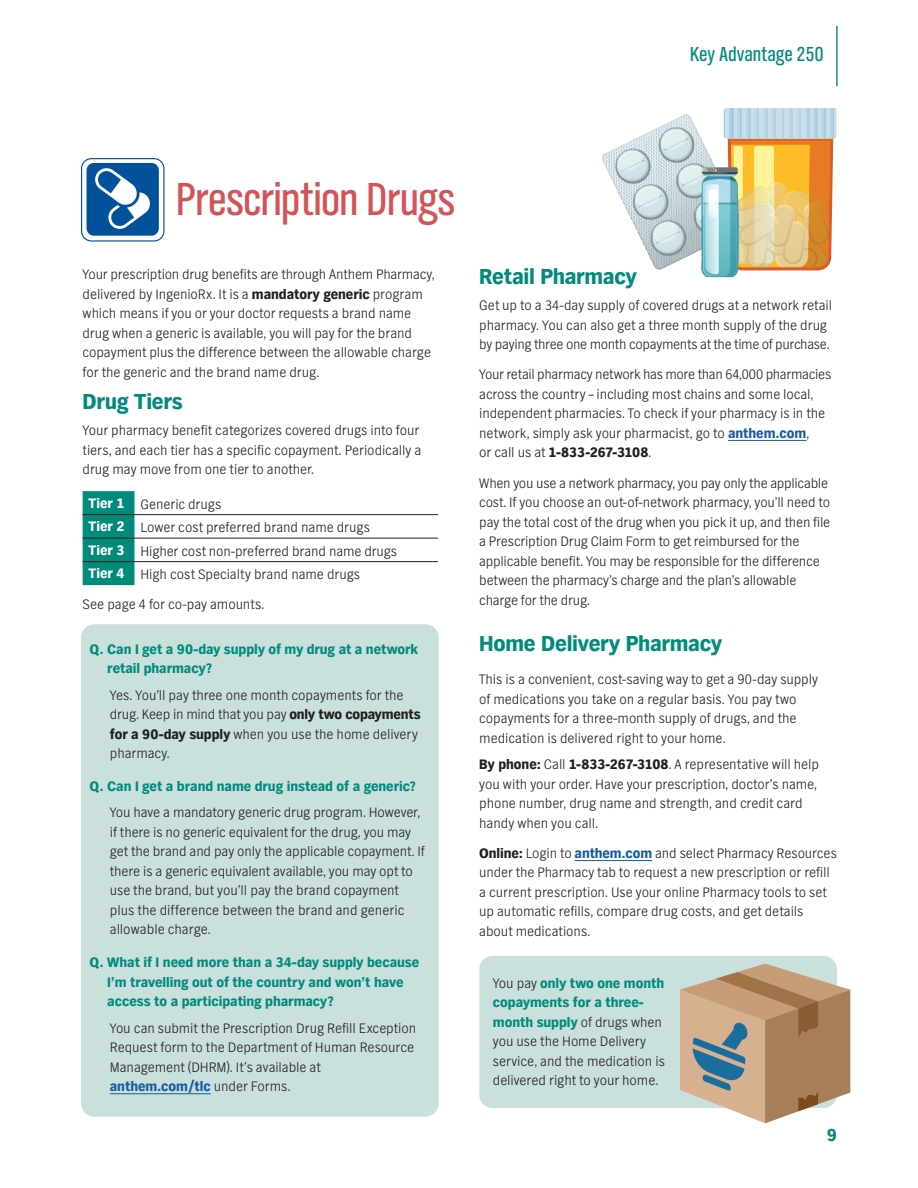
<style>
.page{position:relative;width:918px;height:1188px;background:#fff}
.page>*{position:absolute;margin:0;border:0;box-sizing:border-box;transform-origin:0 0}
.t1{font:48px "TV Nord Cond EF";letter-spacing:-.015em;color:#d15459}
.t2{font:900 22.5px "TV Nord EF";letter-spacing:-.015em;color:#008b7b}
.t3{font:21px "TV Nord Cond EF";letter-spacing:-.005em;color:#008b7b}
.t4{font:900 18px "TV Nord EF";color:#008b7b}
.t5{font:300 14.25px/19.5px "TV Nord EF";letter-spacing:-.005em;color:#231f20}
.t6{font:900 14.25px/19.5px "TV Nord EF";letter-spacing:-.005em;color:#008b7b}
.s1{font-weight:900}
.s2{font-weight:900;color:#fff}
.s3{font-weight:900;color:#175d9e}
.s4{font-weight:900;color:#008b7b}
</style>
<div class="page">
<hr style="left:836px;top:26px;width:2px;height:60px;background:#008b7b">
<div style="left:81px;top:624px;width:358px;height:493px;background:#c9e0dd;border-radius:14px"></div>
<svg style="left:602px;top:108px;width:234px;height:162px"></svg>
<img style="left:675px;top:171px;width:154px;height:106px">
<img style="left:658px;top:118px;width:36px;height:47px">
<div style="left:83px;top:491px;width:51px;height:94px;background:#008b7b"></div>
<hr style="left:83px;top:514px;width:51px;height:1px;background:#231f20">
<hr style="left:134px;top:514px;width:304px;height:1px;background:#231f20">
<hr style="left:83px;top:538px;width:51px;height:1px;background:#231f20">
<hr style="left:134px;top:538px;width:304px;height:1px;background:#231f20">
<hr style="left:83px;top:561px;width:51px;height:1px;background:#231f20">
<hr style="left:134px;top:561px;width:304px;height:1px;background:#231f20">
<svg style="left:81px;top:159px;width:84px;height:83px"></svg>
<hr style="left:728px;top:440px;width:79px;height:1px;background:#175d9e">
<hr style="left:575px;top:860px;width:77px;height:1px;background:#175d9e">
<div style="left:479px;top:956px;width:358px;height:152px;background:#c9e0dd;border-radius:14px"></div>
<svg style="left:680px;top:964px;width:170px;height:159px"></svg>
<hr style="left:110px;top:1094px;width:101px;height:1px;background:#175d9e">
<h3 class="t3" style="left:690px;top:43px;width:136px">Key Advantage 250</h3>
<h1 class="t1" style="left:176px;top:174px;width:281px">Prescription Drugs</h1>
<p class="t5" style="left:83px;top:265px;width:354px">Your prescription drug benefits are through Anthem Pharmacy, delivered by IngenioRx. It is a <span class="s1">mandatory generic</span> program which means if you or your doctor requests a brand name drug when a generic is available, you will pay for the brand copayment plus the difference between the allowable charge for the generic and the brand name drug.</p>
<h2 class="t2" style="left:83px;top:389px;width:102px">Drug Tiers</h2>
<p class="t5" style="left:83px;top:421px;width:340px">Your pharmacy benefit categorizes covered drugs into four tiers, and each tier has a specific copayment. Periodically a drug may move from one tier to another.</p>
<p class="t5" style="left:89px;top:492px;width:310px;line-height:23.5px"><span class="s2">Tier 1</span> Generic drugs<br><span class="s2">Tier 2</span> Lower cost preferred brand name drugs <span class="s2">Tier 3</span> Higher cost non-preferred brand name drugs <span class="s2">Tier 4</span> High cost Specialty brand name drugs</p>
<p class="t5" style="left:83px;top:595px;width:181px">See page 4 for co-pay amounts.</p>
<p class="t6" style="left:107px;top:640px;width:313px;text-indent:-18px">Q. Can I get a 90-day supply of my drug at a network retail pharmacy?</p>
<p class="t5" style="left:110px;top:685px;width:312px">Yes. You’ll pay three one month copayments for the drug. Keep in mind that you pay <span class="s1">only two copayments for a 90-day supply</span> when you use the home delivery pharmacy.</p>
<p class="t6" style="left:90px;top:777px;width:328px">Q. Can I get a brand name drug instead of a generic?</p>
<p class="t5" style="left:110px;top:803px;width:316px">You have a mandatory generic drug program. However, if there is no generic equivalent for the drug, you may get the brand and pay only the applicable copayment. If there is a generic equivalent available, you may opt to use the brand, but you’ll pay the brand copayment plus the difference between the brand and generic allowable charge.</p>
<p class="t6" style="left:107px;top:953px;width:314px;text-indent:-18px">Q. What if I need more than a 34-day supply because<br>I’m travelling out of the country and won’t have access to a participating pharmacy?</p>
<p class="t5" style="left:110px;top:1018px;width:308px">You can submit the Prescription Drug Refill Exception Request form to the Department of Human Resource Management (DHRM). It’s available at <span class="s3">anthem.com/tlc</span> under Forms.</p>
<h2 class="t2" style="left:479px;top:264px;width:159px">Retail Pharmacy</h2>
<p class="t5" style="left:479px;top:295px;width:354px">Get up to a 34-day supply of covered drugs at a network retail pharmacy. You can also get a three month supply of the drug by paying three one month copayments at the time of purchase.</p>
<p class="t5" style="left:479px;top:365px;width:353px">Your retail pharmacy network has more than 64,000 pharmacies across the country – including most chains and some local, independent pharmacies. To check if your pharmacy is in the network, simply ask your pharmacist, go to <span class="s3">anthem.com</span>,<br>or call us at <span class="s1">1-833-267-3108</span>.</p>
<p class="t5" style="left:479px;top:473px;width:353px">When you use a network pharmacy, you pay only the applicable cost. If you choose an out-of-network pharmacy, you’ll need to pay the total cost of the drug when you pick it up, and then file a Prescription Drug Claim Form to get reimbursed for the applicable benefit. You may be responsible for the difference between the pharmacy’s charge and the plan’s allowable charge for the drug.</p>
<h2 class="t2" style="left:479px;top:632px;width:244px">Home Delivery Pharmacy</h2>
<p class="t5" style="left:479px;top:670px;width:340px">This is a convenient, cost-saving way to get a 90-day supply of medications you take on a regular basis. You pay two copayments for a three-month supply of drugs, and the medication is delivered right to your home.</p>
<p class="t5" style="left:479px;top:755px;width:341px"><span class="s1">By phone:</span> Call <span class="s1">1-833-267-3108</span>. A representative will help you with your order. Have your prescription, doctor’s name, phone number, drug name and strength, and credit card handy when you call.</p>
<p class="t5" style="left:479px;top:843px;width:359px"><span class="s1">Online:</span> Login to <span class="s3">anthem.com</span> and select Pharmacy Resources under the Pharmacy tab to request a new prescription or refill a current prescription. Use your online Pharmacy tools to set up automatic refills, compare drug costs, and get details about medications.</p>
<p class="t5" style="left:493px;top:973px;width:173px">You pay <span class="s4">only two one month copayments for a three&shy;month supply</span> of drugs when you use the Home Delivery service, and the medication is delivered right to your home.</p>
<p class="t4" style="left:827px;top:1125px;width:12px">9</p>
</div>
